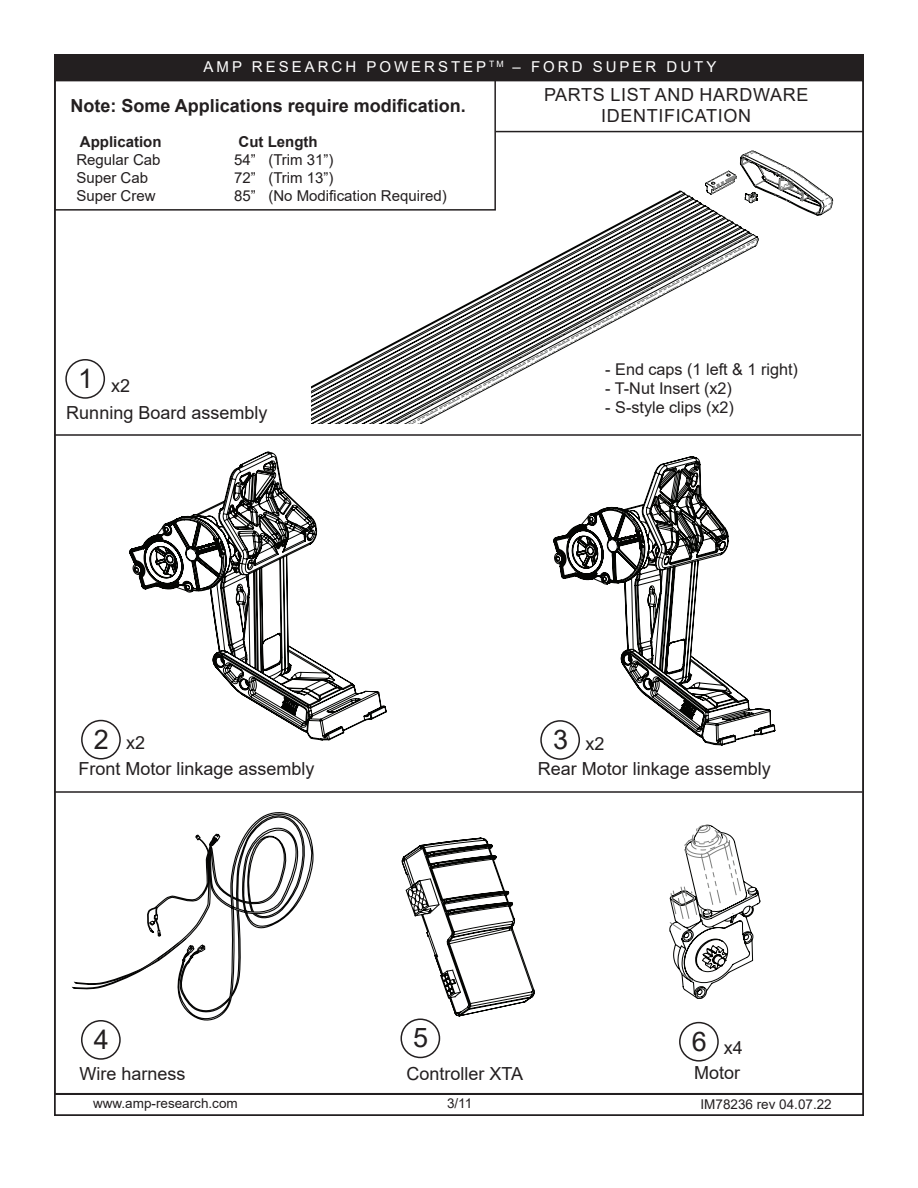
<style>
.page{position:relative;width:918px;height:1188px;background:#fff}
.page>*{position:absolute;margin:0;border:0;box-sizing:border-box;transform-origin:0 0}
.t1{font:27px "Arial";color:#231f20}
.t2{font:18px/25.8px "Arial";color:#231f20}
.t3{font:700 18px "Arial";color:#231f20}
.t4{font:18px/21.6px "Arial";letter-spacing:.035em;color:#231f20;text-align:center}
.t5{font:16.2px "Arial";color:#231f20}
.t6{font:15px "Arial";color:#231f20}
.t7{font:15px "Arial";letter-spacing:.2em;color:#fff}
.t8{font:700 15px "Arial";color:#231f20}
.t9{font:13.5px "Arial";color:#231f20}
.s1{font-size:27px}
</style>
<div class="page">
<div style="left:54px;top:55px;width:809px;height:26px;background:#231f20"></div>
<div style="left:400px;top:1018px;width:40px;height:40px;border:2px solid #231f20;border-radius:50%"></div>
<svg style="left:72px;top:812px;width:242px;height:209px"></svg>
<div style="left:81px;top:720px;width:40px;height:40px;border:2px solid #231f20;border-radius:50%"></div>
<div style="left:81px;top:1020px;width:40px;height:40px;border:2px solid #231f20;border-radius:50%"></div>
<div style="left:54px;top:54px;width:442px;height:157px;border:2px solid #231f20"></div>
<svg style="left:129px;top:452px;width:258px;height:288px"></svg>
<div style="left:679px;top:1022px;width:40px;height:40px;border:2px solid #231f20;border-radius:50%"></div>
<svg style="left:669px;top:825px;width:91px;height:174px"></svg>
<svg style="left:401px;top:837px;width:134px;height:180px"></svg>
<div style="left:540px;top:720px;width:40px;height:40px;border:2px solid #231f20;border-radius:50%"></div>
<svg style="left:553px;top:456px;width:223px;height:290px"></svg>
<div style="left:65px;top:359px;width:40px;height:40px;border:2px solid #231f20;border-radius:50%"></div>
<svg style="left:312px;top:150px;width:522px;height:89px"></svg>
<svg style="left:312px;top:234px;width:440px;height:189px"></svg>
<svg style="left:706px;top:151px;width:127px;height:63px"></svg>
<hr style="left:496px;top:131px;width:368px;height:1px;background:#231f20">
<div style="left:54px;top:1094px;width:810px;height:22px;border:2px solid #231f20"></div>
<hr style="left:54px;top:434px;width:807px;height:2px;background:#231f20">
<hr style="left:54px;top:791px;width:808px;height:2px;background:#231f20">
<p class="t7" style="left:204px;top:56px;width:514px">AMP RESEARCH POWERSTEP <sup>TM</sup> – FORD SUPER DUTY</p>
<p class="t3" style="left:71px;top:93px;width:397px">Note: Some Applications require modification.</p>
<p class="t8" style="left:80px;top:131px;width:83px">Application</p>
<p class="t8" style="left:239px;top:131px;width:81px">Cut Length</p>
<p class="t6" style="left:76px;top:150px;width:86px">Regular Cab</p>
<p class="t6" style="left:234px;top:150px;width:101px">54” (Trim 31”)</p>
<p class="t6" style="left:76px;top:168px;width:73px">Super Cab</p>
<p class="t6" style="left:234px;top:168px;width:101px">72” (Trim 13”)</p>
<p class="t6" style="left:76px;top:186px;width:81px">Super Crew</p>
<p class="t6" style="left:234px;top:186px;width:214px">85” (No Modification Required)</p>
<p class="t4" style="left:544px;top:84px;width:266px">PARTS LIST AND HARDWARE<br>IDENTIFICATION</p>
<p class="t2" style="left:66px;top:372px;width:203px;line-height:27.2px;text-indent:12px"><sup>1</sup> x2<br>Running Board assembly</p>
<p class="t5" style="left:605px;top:358px;width:194px">- End caps (1 left &amp; 1 right)</p>
<p class="t5" style="left:605px;top:377px;width:128px">- T-Nut Insert (x2)</p>
<p class="t5" style="left:605px;top:397px;width:130px">- S-style clips (x2)</p>
<p class="t2" style="left:79px;top:730px;width:238px;text-indent:15px"><span class="s1">2</span> x2<br>Front Motor linkage assembly</p>
<p class="t2" style="left:538px;top:730px;width:235px;text-indent:15px"><span class="s1">3</span> x2<br>Rear Motor linkage assembly</p>
<h1 class="t1" style="left:413px;top:1019px;width:17px">5</h1>
<h1 class="t1" style="left:94px;top:1020px;width:17px">4</h1>
<p class="t2" style="left:80px;top:1061px;width:108px">Wire harness</p>
<p class="t2" style="left:407px;top:1060px;width:118px">Controller XTA</p>
<h1 class="t1" style="left:692px;top:1023px;width:17px">6</h1>
<p class="t2" style="left:694px;top:1060px;width:48px">Motor</p>
<p class="t2" style="left:724px;top:1034px;width:21px">x4</p>
<p class="t9" style="left:93px;top:1094px;width:146px">www.amp-research.com</p>
<p class="t9" style="left:447px;top:1094px;width:27px">3/11</p>
<p class="t9" style="left:701px;top:1095px;width:133px">IM78236 rev 04.07.22</p>
</div>
